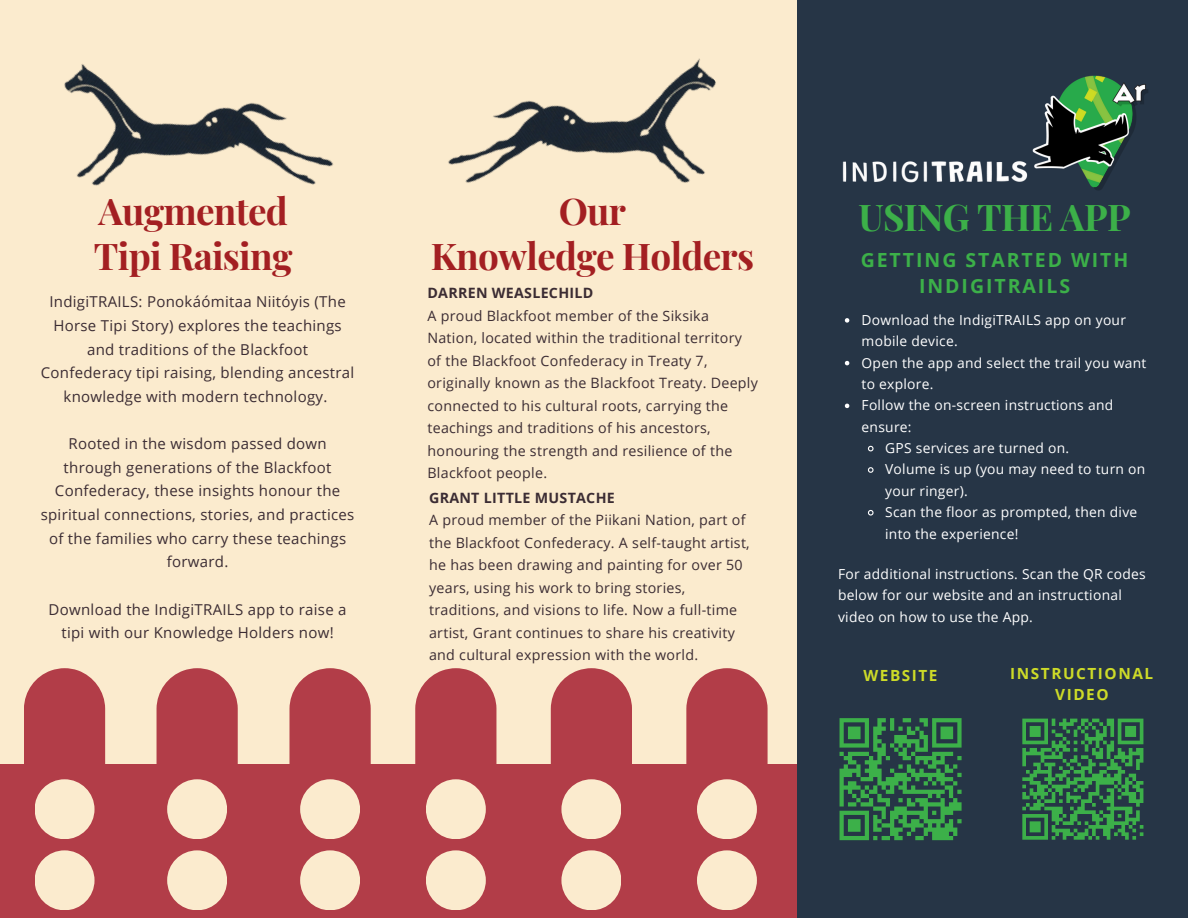
<style>
.page{position:relative;width:1188px;height:918px;background:#263546}
.page>*{position:absolute;margin:0;border:0;box-sizing:border-box;transform-origin:0 0}
.t1{font:700 36.9px/45px "Playfair Display";letter-spacing:-.02em;color:#a31f22}
.t2{font:700 36.9px "Playfair Display";letter-spacing:-.02em;color:#3cb049}
.t3{font:700 19.5px/25.8px "Open Sans";letter-spacing:.1em;color:#3cb049;text-align:center}
.t4{font:700 15.3px/20.2px "Open Sans";letter-spacing:.1em;color:#cddb28;text-align:center}
.t5{font:15px/23.7px "Open Sans";letter-spacing:.02em;color:#3b2c33;text-align:center}
.t6{font:14.25px/22.5px "Open Sans";letter-spacing:.02em;color:#3b2c33}
.t7{font:13.8px/21.3px "Open Sans";letter-spacing:.02em;color:#fff}
.s1{font-weight:700}
</style>
<div class="page">
<div style="left:0;top:0;width:797px;height:918px;background:#fbebce"></div>
<svg style="left:686px;top:668px;width:82px;height:96px;background:#b94e55"></svg>
<svg style="left:551px;top:668px;width:81px;height:96px;background:#b84d54"></svg>
<svg style="left:415px;top:668px;width:81px;height:96px;background:#b84d54"></svg>
<svg style="left:289px;top:668px;width:82px;height:96px;background:#b94e55"></svg>
<svg style="left:157px;top:668px;width:81px;height:96px;background:#b84d54"></svg>
<svg style="left:24px;top:668px;width:81px;height:96px;background:#b84d54"></svg>
<div style="left:0;top:764px;width:796px;height:154px;background:#b23d48"></div>
<div style="left:697px;top:779px;width:60px;height:60px;background:#fbebce;border-radius:50%"></div>
<div style="left:697px;top:850px;width:60px;height:60px;background:#fbebce;border-radius:50%"></div>
<div style="left:561px;top:779px;width:60px;height:60px;background:#fbebce;border-radius:50%"></div>
<div style="left:426px;top:779px;width:60px;height:60px;background:#fbebce;border-radius:50%"></div>
<div style="left:300px;top:779px;width:60px;height:60px;background:#fbebce;border-radius:50%"></div>
<div style="left:167px;top:779px;width:60px;height:60px;background:#fbebce;border-radius:50%"></div>
<div style="left:35px;top:779px;width:60px;height:60px;background:#fbebce;border-radius:50%"></div>
<div style="left:561px;top:850px;width:60px;height:60px;background:#fbebce;border-radius:50%"></div>
<div style="left:426px;top:850px;width:60px;height:60px;background:#fbebce;border-radius:50%"></div>
<div style="left:300px;top:850px;width:60px;height:60px;background:#fbebce;border-radius:50%"></div>
<div style="left:167px;top:850px;width:60px;height:60px;background:#fbebce;border-radius:50%"></div>
<div style="left:35px;top:850px;width:60px;height:60px;background:#fbebce;border-radius:50%"></div>
<img style="left:448px;top:58px;width:268px;height:125px">
<img style="left:64px;top:64px;width:270px;height:122px">
<svg style="left:845px;top:318px;width:4px;height:5px"></svg>
<svg style="left:845px;top:361px;width:4px;height:4px"></svg>
<svg style="left:845px;top:404px;width:4px;height:4px"></svg>
<svg style="left:867px;top:445px;width:7px;height:7px"></svg>
<svg style="left:868px;top:467px;width:6px;height:6px"></svg>
<svg style="left:867px;top:509px;width:7px;height:7px"></svg>
<svg style="left:839px;top:718px;width:123px;height:123px"></svg>
<svg style="left:1022px;top:718px;width:122px;height:122px"></svg>
<img style="left:1032px;top:75px;width:116px;height:115px">
<img style="left:842px;top:150px;width:210px;height:40px">
<p class="t1" style="left:94px;top:188px;width:200px">Augmented<br>Tipi Raising</p>
<h5 class="t5" style="left:41px;top:290px;width:315px">IndigiTRAILS: Ponokáómitaa Niitóyis (The Horse Tipi Story) explores the teachings and traditions of the Blackfoot Confederacy tipi raising, blending ancestral knowledge with modern technology.</h5>
<h5 class="t5" style="left:41px;top:431px;width:315px">Rooted in the wisdom passed down through generations of the Blackfoot Confederacy, these insights honour the spiritual connections, stories, and practices of the families who carry these teachings forward.</h5>
<p class="t5" style="left:49px;top:597px;width:300px">Download the IndigiTRAILS app to raise a tipi with our Knowledge Holders now!</p>
<h3 class="t1" style="left:431px;top:188px;width:325px;text-align:center">Our<br>Knowledge Holders</h3>
<h1 class="t6" style="left:427px;top:282px;width:332px"><span class="s1">DARREN WEASLECHILD<br></span>A proud Blackfoot member of the Siksika Nation, located within the traditional territory of the Blackfoot Confederacy in Treaty 7, originally known as the Blackfoot Treaty. Deeply connected to his cultural roots, carrying the teachings and traditions of his ancestors, honouring the strength and resilience of the Blackfoot people.</h1>
<p class="t6" style="left:429px;top:486px;width:322px"><span class="s1">GRANT LITTLE MUSTACHE<br></span>A proud member of the Piikani Nation, part of the Blackfoot Confederacy. A self-taught artist, he has been drawing and painting for over 50 years, using his work to bring stories, traditions, and visions to life. Now a full-time artist, Grant continues to share his creativity and cultural expression with the world.</p>
<p class="t2" style="left:858px;top:191px;width:274px">USING THE APP</p>
<p class="t3" style="left:861px;top:247px;width:269px">GETTING STARTED WITH<br>INDIGITRAILS</p>
<h2 class="t7" style="left:862px;top:309px;width:266px">Download the IndigiTRAILS app on your mobile device.</h2>
<h5 class="t7" style="left:862px;top:352px;width:286px">Open the app and select the trail you want to explore.</h5>
<h5 class="t7" style="left:862px;top:394px;width:253px">Follow the on-screen instructions and ensure:</h5>
<h5 class="t7" style="left:885px;top:437px;width:186px">GPS services are turned on.</h5>
<p class="t7" style="left:885px;top:458px;width:262px">Volume is up (you may need to turn on your ringer).</p>
<h2 class="t7" style="left:885px;top:501px;width:254px">Scan the floor as prompted, then dive into the experience!</h2>
<p class="t7" style="left:838px;top:563px;width:309px">For additional instructions. Scan the QR codes below for our website and an instructional video on how to use the App.</p>
<p class="t4" style="left:864px;top:665px;width:76px">WEBSITE</p>
<p class="t4" style="left:1010px;top:663px;width:144px">INSTRUCTIONAL<br>VIDEO</p>
</div>
